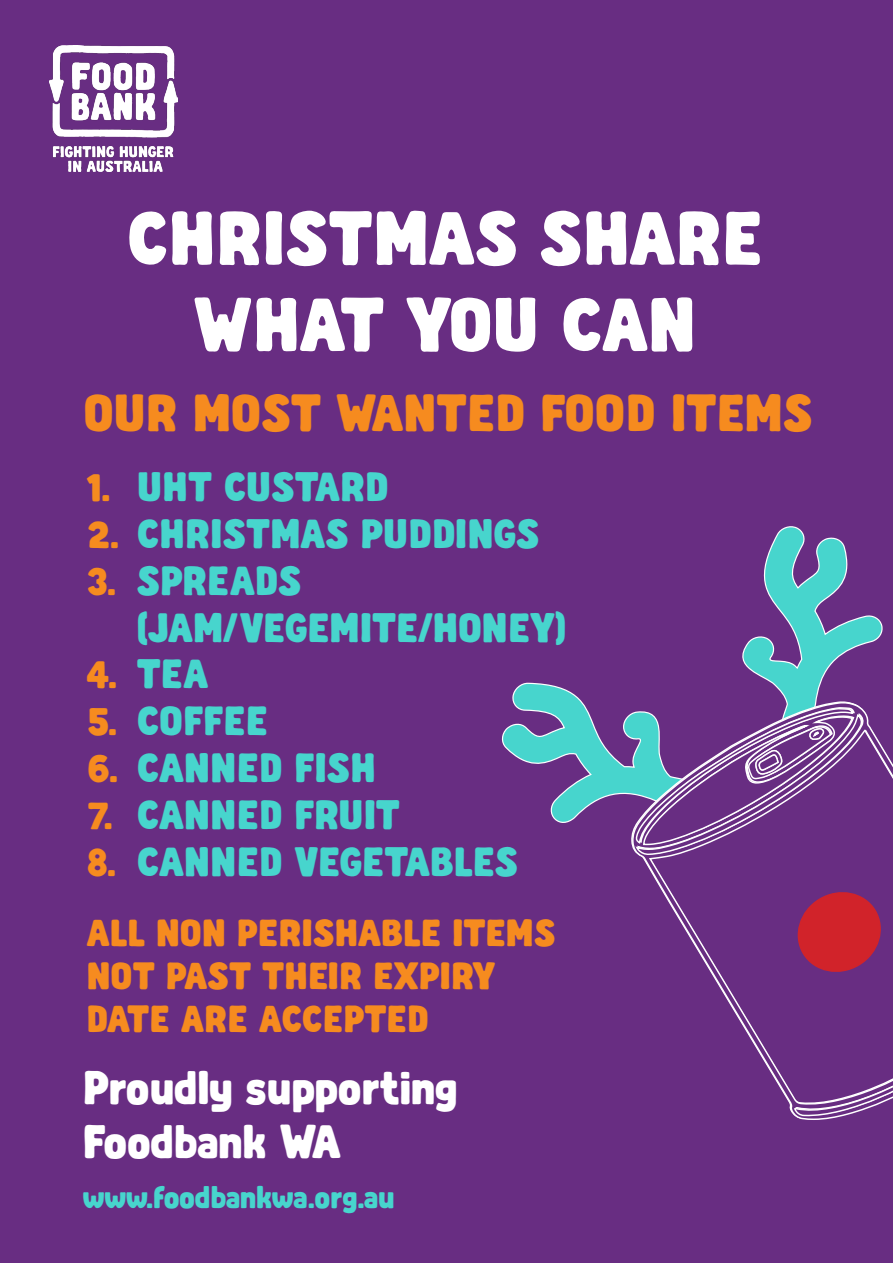
<style>
.page{position:relative;width:893px;height:1263px;background:#682d82}
.page>*{position:absolute;margin:0;border:0;box-sizing:border-box;transform-origin:0 0}
.t1{font:72px/86.4px "Abraham";color:#fff;text-align:center}
.t2{font:49.5px "Abraham";letter-spacing:-.01em;color:#f68b1f}
.t3{font:45px/54px "Abraham";color:#fff}
.t4{font:39px/46.8px "Abraham";color:#47d5cd}
.t5{font:36px "Abraham";color:#f68b1f}
.t6{font:30px "Abraham";letter-spacing:-.01em;color:#47d5cd}
.s1{color:#f68b1f}
</style>
<div class="page">
<svg style="left:640px;top:748px;width:253px;height:372px"></svg>
<svg style="left:793px;top:887px;width:100px;height:230px"></svg>
<svg style="left:501px;top:526px;width:382px;height:330px"></svg>
<img style="left:49px;top:46px;width:129px;height:126px">
<p class="t1" style="left:127px;top:195px;width:638px">CHRISTMAS SHARE<br>WHAT YOU CAN</p>
<p class="t2" style="left:83px;top:383px;width:731px">OUR MOST WANTED FOOD ITEMS</p>
<p class="t4" style="left:87px;top:464px;width:303px"><span class="s1">1.</span> UHT CUSTARD</p>
<p class="t4" style="left:87px;top:510px;width:454px"><span class="s1">2.</span> CHRISTMAS PUDDINGS</p>
<p class="t4" style="left:137px;top:557px;width:431px;text-indent:-49px"><span class="s1">3.</span> SPREADS (JAM/VEGEMITE/HONEY)</p>
<p class="t4" style="left:87px;top:651px;width:123px"><span class="s1">4.</span> TEA</p>
<p class="t4" style="left:87px;top:698px;width:182px"><span class="s1">5.</span> COFFEE</p>
<p class="t4" style="left:87px;top:744px;width:290px"><span class="s1">6.</span> CANNED FISH</p>
<p class="t4" style="left:87px;top:791px;width:314px"><span class="s1">7.</span> CANNED FRUIT</p>
<p class="t4" style="left:87px;top:838px;width:432px"><span class="s1">8.</span> CANNED VEGETABLES</p>
<p class="t5" style="left:86px;top:911px;width:471px">ALL NON PERISHABLE ITEMS</p>
<p class="t5" style="left:86px;top:954px;width:410px">NOT PAST THEIR EXPIRY</p>
<p class="t5" style="left:86px;top:997px;width:344px">DATE ARE ACCEPTED</p>
<p class="t3" style="left:83px;top:1060px;width:376px">Proudly supporting<br>Foodbank WA</p>
<p class="t6" style="left:83px;top:1178px;width:313px">www.foodbankwa.org.au</p>
</div>
